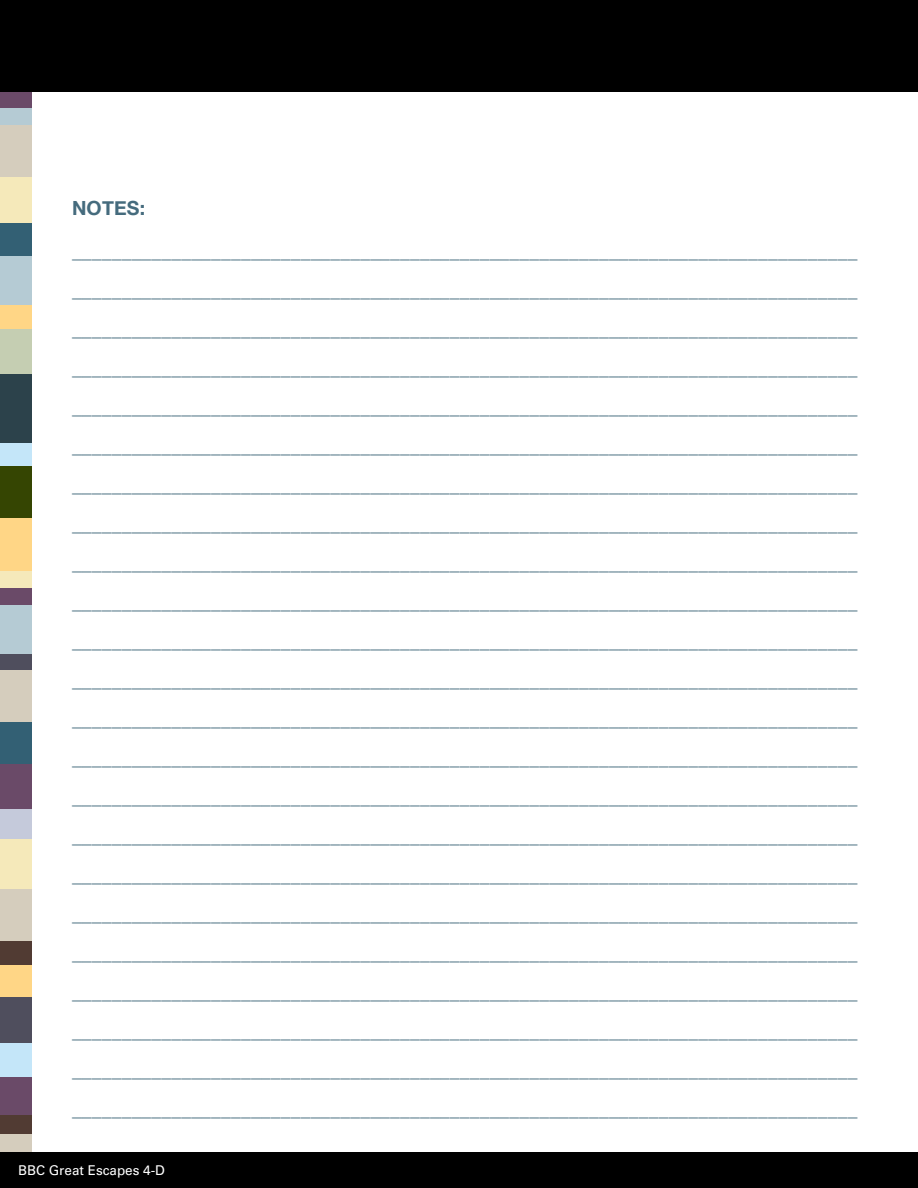
<style>
.page{position:relative;width:918px;height:1188px;background:#fff}
.page>*{position:absolute;margin:0;border:0;box-sizing:border-box;transform-origin:0 0}
.t1{font:19.5px/39px "Helvetica Neue";color:#456b7d;text-align:justify}
.t2{font:700 19.5px "Helvetica Neue";letter-spacing:.01em;color:#456b7d}
.t3{font:13.5px "Univers LT Std";color:#fff}
</style>
<div class="page">
<div style="left:0;top:1152px;width:918px;height:36px;background:#000"></div>
<div style="left:0;top:90px;width:32px;height:18px;background:#6a4a68"></div>
<div style="left:0;top:108px;width:32px;height:17px;background:#b5cbd4"></div>
<div style="left:0;top:125px;width:32px;height:53px;background:#d5cdbd"></div>
<div style="left:0;top:178px;width:32px;height:49px;background:#f5e9ba"></div>
<div style="left:0;top:223px;width:32px;height:34px;background:#336074"></div>
<div style="left:0;top:256px;width:32px;height:50px;background:#b5cbd4"></div>
<div style="left:0;top:306px;width:32px;height:23px;background:#ffd686"></div>
<div style="left:0;top:443px;width:32px;height:23px;background:#c4e6f9"></div>
<div style="left:0;top:329px;width:32px;height:45px;background:#c5ceb2"></div>
<div style="left:0;top:374px;width:32px;height:69px;background:#2c424b"></div>
<div style="left:0;top:466px;width:32px;height:52px;background:#354502"></div>
<div style="left:0;top:518px;width:32px;height:53px;background:#ffd686"></div>
<div style="left:0;top:588px;width:32px;height:17px;background:#6a4a68"></div>
<div style="left:0;top:654px;width:32px;height:16px;background:#4f4e5d"></div>
<div style="left:0;top:605px;width:32px;height:49px;background:#b5cbd4"></div>
<div style="left:0;top:670px;width:32px;height:52px;background:#d5cdbd"></div>
<div style="left:0;top:722px;width:32px;height:42px;background:#336074"></div>
<div style="left:0;top:764px;width:32px;height:45px;background:#6a4a68"></div>
<div style="left:0;top:997px;width:32px;height:46px;background:#4f4e5d"></div>
<div style="left:0;top:965px;width:32px;height:32px;background:#ffd686"></div>
<div style="left:0;top:940px;width:32px;height:25px;background:#513b33"></div>
<div style="left:0;top:888px;width:32px;height:52px;background:#d5cdbd"></div>
<div style="left:0;top:839px;width:32px;height:49px;background:#f5e9ba"></div>
<div style="left:0;top:809px;width:32px;height:30px;background:#c5cadb"></div>
<div style="left:0;top:1043px;width:32px;height:35px;background:#c4e6f9"></div>
<div style="left:0;top:1077px;width:32px;height:39px;background:#6a4a68"></div>
<div style="left:0;top:1115px;width:32px;height:19px;background:#513b33"></div>
<div style="left:0;top:1134px;width:32px;height:18px;background:#d5cdbd"></div>
<div style="left:0;top:571px;width:32px;height:17px;background:#f5e9ba"></div>
<div style="left:0;top:0;width:918px;height:92px;background:#000"></div>
<p class="t2" style="left:72px;top:195px;width:75px">NOTES:</p>
<p class="t1" style="left:72px;top:231px;width:787px">_______________________________________________________________________________ _______________________________________________________________________________ _______________________________________________________________________________ _______________________________________________________________________________ _______________________________________________________________________________ _______________________________________________________________________________ _______________________________________________________________________________ _______________________________________________________________________________ _______________________________________________________________________________ _______________________________________________________________________________ _______________________________________________________________________________ _______________________________________________________________________________ _______________________________________________________________________________ _______________________________________________________________________________ _______________________________________________________________________________ _______________________________________________________________________________ _______________________________________________________________________________ _______________________________________________________________________________ _______________________________________________________________________________ _______________________________________________________________________________ _______________________________________________________________________________ _______________________________________________________________________________ _______________________________________________________________________________</p>
<p class="t3" style="left:18px;top:1163px;width:149px">BBC Great Escapes 4-D</p>
</div>
